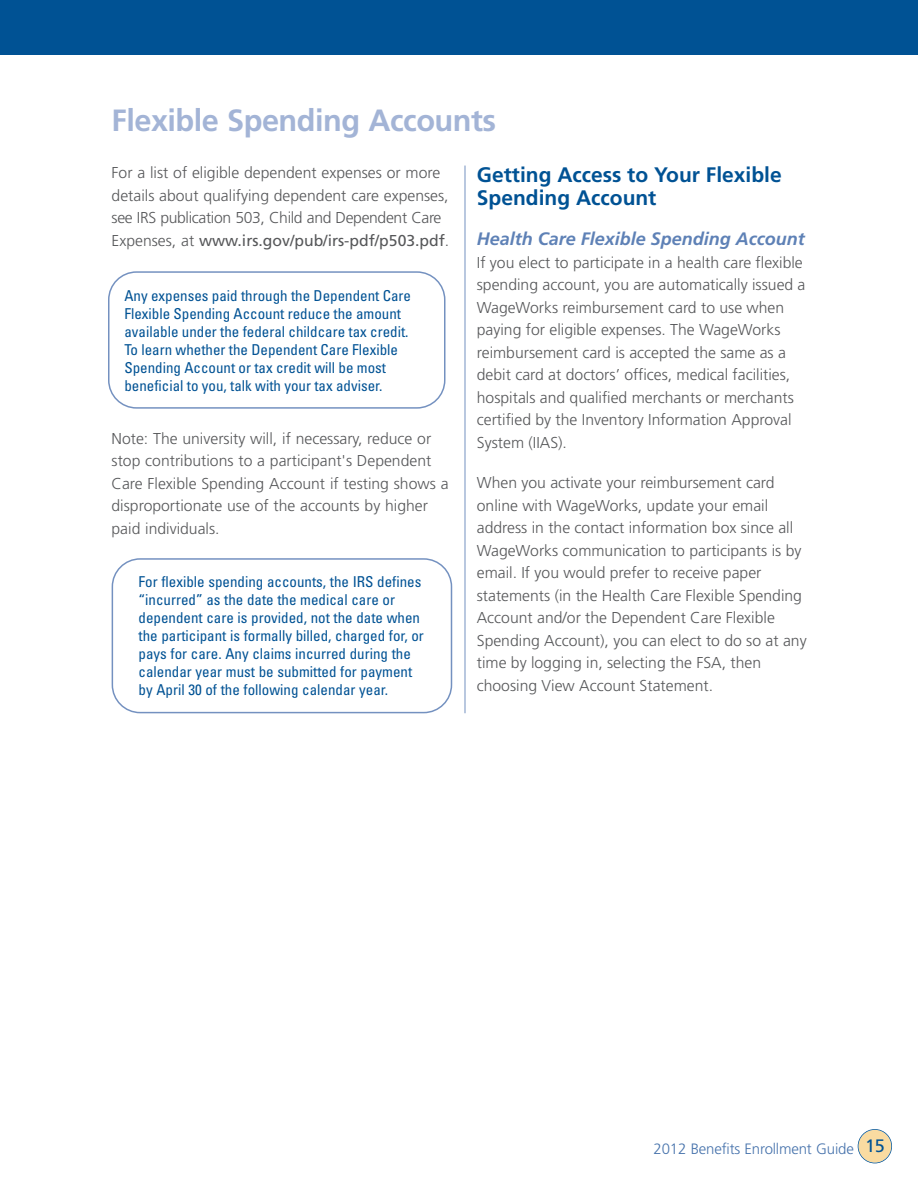
<style>
.page{position:relative;width:918px;height:1188px;background:#fff}
.page>*{position:absolute;margin:0;border:0;box-sizing:border-box;transform-origin:0 0}
.t1{font:700 30.75px "Frutiger LT Std";letter-spacing:-.015em;color:#a3b4d6}
.t2{font:700 21px/22.5px "Frutiger LT Std";color:#005294}
.t3{font:italic 700 18px "Frutiger LT Std";color:#5e81b6}
.t4{font:300 15.75px/22.5px "Frutiger LT Std";color:#57585a}
.t5{font:condensed 15px/18px "Univers LT Std";color:#005294}
.t6{font:300 15px "Frutiger LT Std";letter-spacing:-.01em;color:#4773ac}
.s1{font-weight:400}
.s2{font-weight:400;font-size:18px;color:#005294}
</style>
<div class="page">
<div style="left:0;top:0;width:918px;height:55px;background:#005294"></div>
<div style="left:858px;top:1130px;width:33px;height:33px;background:#f9dba1;border-radius:50%"></div>
<div style="left:858px;top:1129px;width:34px;height:34px;border:2px solid #005294;border-radius:50%"></div>
<hr style="left:465px;top:166px;width:1px;height:547px;background:#7491c0">
<svg style="left:108px;top:271px;width:338px;height:138px"></svg>
<svg style="left:112px;top:558px;width:340px;height:155px"></svg>
<h1 class="t1" style="left:112px;top:102px;width:386px">Flexible Spending Accounts</h1>
<p class="t4" style="left:112px;top:162px;width:339px">For a list of eligible dependent expenses or more details about qualifying dependent care expenses, see IRS publication 503, Child and Dependent Care Expenses, at <span class="s1">www.irs.gov/pub/irs-pdf/p503.pdf</span>.</p>
<h2 class="t2" style="left:477px;top:164px;width:306px">Getting Access to Your Flexible<br>Spending Account</h2>
<p class="t3" style="left:477px;top:229px;width:330px">Health Care Flexible Spending Account</p>
<p class="t4" style="left:477px;top:251px;width:330px">If you elect to participate in a health care flexible spending account, you are automatically issued a WageWorks reimbursement card to use when paying for eligible expenses. The WageWorks reimbursement card is accepted the same as a debit card at doctors’ offices, medical facilities, hospitals and qualified merchants or merchants certified by the Inventory Information Approval System (IIAS).</p>
<p class="t4" style="left:477px;top:472px;width:331px">When you activate your reimbursement card online with WageWorks, update your email address in the contact information box since all WageWorks communication to participants is by email. If you would prefer to receive paper statements (in the Health Care Flexible Spending Account and/or the Dependent Care Flexible Spending Account), you can elect to do so at any time by logging in, selecting the FSA, then choosing View Account Statement.</p>
<p class="t5" style="left:124px;top:286px;width:288px">Any expenses paid through the Dependent Care Flexible Spending Account reduce the amount available under the federal childcare tax credit.<br>To learn whether the Dependent Care Flexible Spending Account or tax credit will be most beneficial to you, talk with your tax adviser.</p>
<p class="t4" style="left:112px;top:427px;width:339px">Note: The university will, if necessary, reduce or stop contributions to a participant's Dependent Care Flexible Spending Account if testing shows a disproportionate use of the accounts by higher paid individuals.</p>
<p class="t5" style="left:139px;top:573px;width:287px">For flexible spending accounts, the IRS defines “incurred” as the date the medical care or dependent care is provided, not the date when the participant is formally billed, charged for, or pays for care. Any claims incurred during the calendar year must be submitted for payment by April 30 of the following calendar year.</p>
<p class="t6" style="left:654px;top:1141px;width:233px">2012 Benefits Enrollment Guide <span class="s2">15</span></p>
</div>
